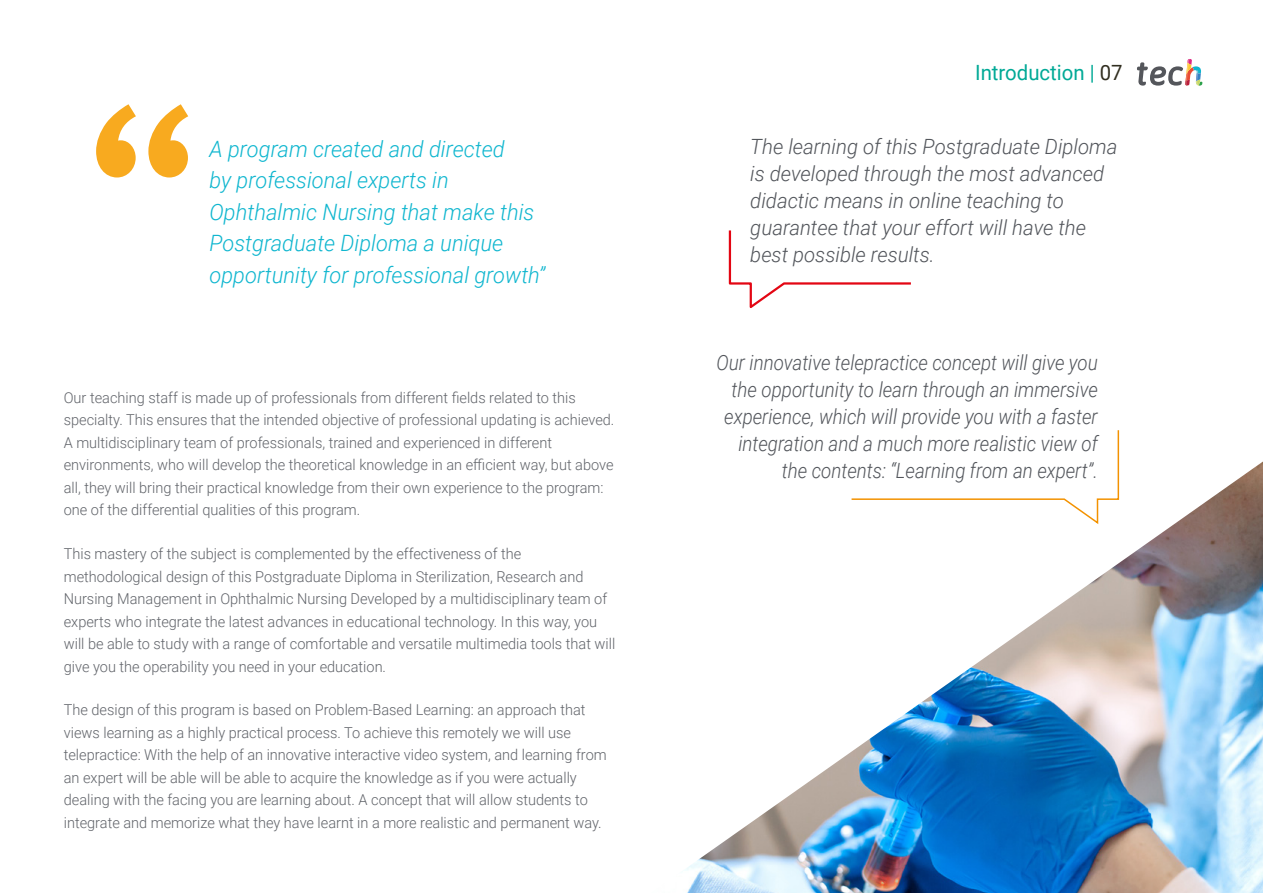
<style>
.page{position:relative;width:1263px;height:893px;background:#fff}
.page>*{position:absolute;margin:0;border:0;box-sizing:border-box;transform-origin:0 0}
.t1{font:italic 300 22.5px/31.5px "Roboto";color:#0fb6cf}
.t2{font:italic 300 21px/27px "Roboto";color:#52555b;text-align:right;scale:.89 1}
.t3{font:italic 300 21px/27px "Roboto";color:#52555b}
.t4{font:21px "Roboto";color:#00a996}
.t5{font:300 15px/22.5px "Roboto";color:#61646a}
.s1{color:#312e20}
</style>
<div class="page">
<svg style="left:96px;top:104px;width:92px;height:73px"></svg>
<svg style="left:728px;top:230px;width:183px;height:78px"></svg>
<img style="left:685px;top:461px;width:578px;height:432px">
<svg style="left:850px;top:430px;width:270px;height:96px"></svg>
<svg style="left:1137px;top:59px;width:65px;height:27px"></svg>
<h2 class="t4" style="left:975px;top:57px;width:149px">Introduction | <span class="s1">07</span></h2>
<h1 class="t1" style="left:209px;top:132px;width:337px">A program created and directed<br>by professional experts in<br>Ophthalmic Nursing that make this<br>Postgraduate Diploma a unique opportunity for professional growth”</h1>
<h2 class="t3" style="left:750px;top:133px;width:369px">The learning of this Postgraduate Diploma is developed through the most advanced didactic means in online teaching to guarantee that your effort will have the best possible results.</h2>
<p class="t5" style="left:64px;top:386px;width:552px">Our teaching staff is made up of professionals from different fields related to this specialty. This ensures that the intended objective of professional updating is achieved.<br>A multidisciplinary team of professionals, trained and experienced in different environments, who will develop the theoretical knowledge in an efficient way, but above all, they will bring their practical knowledge from their own experience to the program: one of the differential qualities of this program.</p>
<p class="t5" style="left:64px;top:542px;width:553px">This mastery of the subject is complemented by the effectiveness of the methodological design of this Postgraduate Diploma in Sterilization, Research and Nursing Management in Ophthalmic Nursing Developed by a multidisciplinary team of experts who integrate the latest advances in educational technology. In this way, you will be able to study with a range of comfortable and versatile multimedia tools that will give you the operability you need in your education.</p>
<p class="t5" style="left:64px;top:698px;width:544px">The design of this program is based on Problem-Based Learning: an approach that views learning as a highly practical process. To achieve this remotely we will use telepractice: With the help of an innovative interactive video system, and learning from an expert will be able will be able to acquire the knowledge as if you were actually dealing with the facing you are learning about. A concept that will allow students to integrate and memorize what they have learnt in a more realistic and permanent way.</p>
<h2 class="t2" style="left:716px;top:348px;width:430px">Our innovative telepractice concept will give you the opportunity to learn through an immersive experience, which will provide you with a faster integration and a much more realistic view of the contents: “Learning from an expert”.</h2>
</div>
